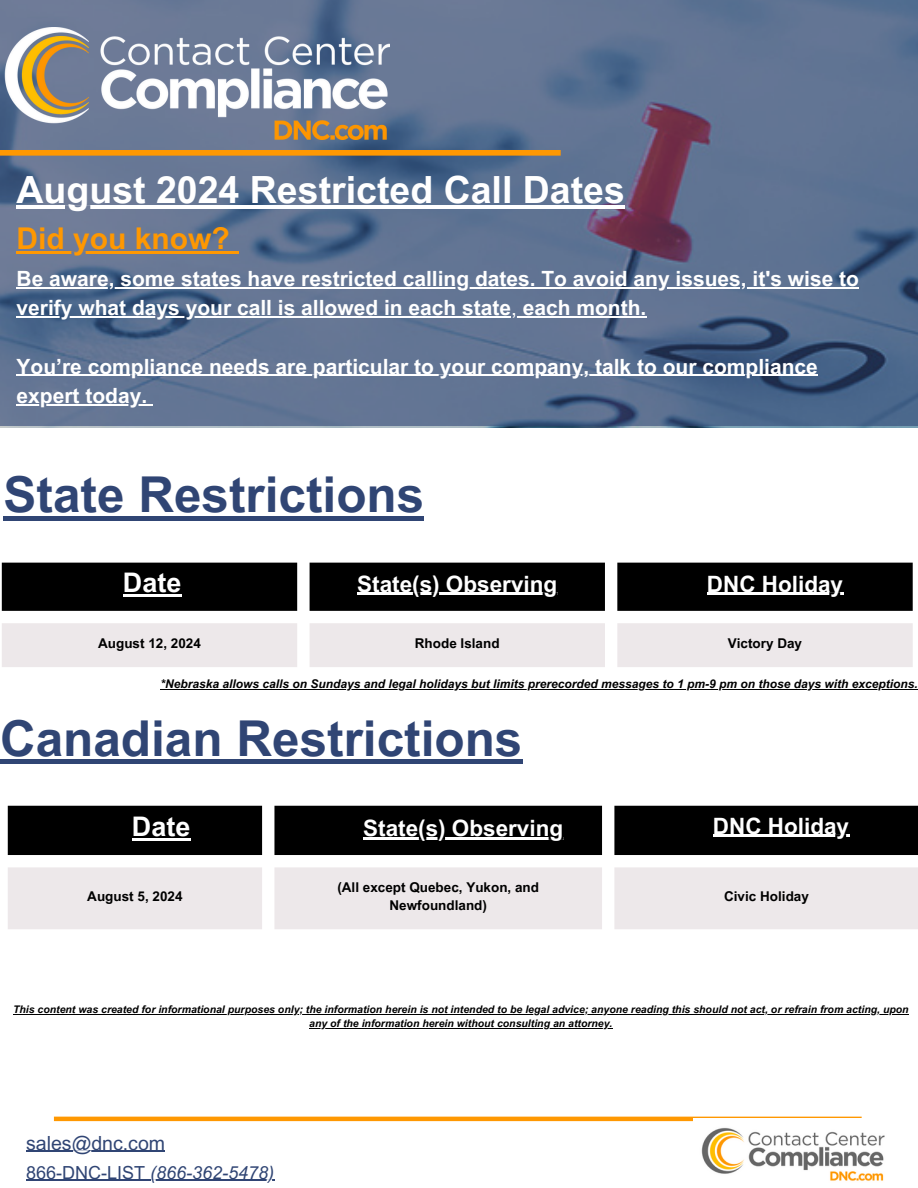
<style>
.page{position:relative;width:918px;height:1188px;background:#fff}
.page>*{position:absolute;margin:0;border:0;box-sizing:border-box;transform-origin:0 0}
.t1{font:700 49.5px "Arial MT Pro";color:#304574}
.t2{font:700 37.5px "Arial MT Pro";color:#fff}
.t3{font:700 30px "Arial MT Pro";color:#ff9801}
.t4{font:700 27px "Arial MT Pro";color:#fff}
.t5{font:700 22.5px "Arial MT Pro";color:#fff}
.t6{font:700 21px "Arial MT Pro";color:#fff}
.t7{font:19.5px "Arial MT Pro";color:#304574}
.t8{font:italic 18px "Arial MT Pro";color:#304574}
.t9{font:700 13.5px/18px "Arial MT Pro";color:#000;text-align:center}
.t10{font:italic 700 12px "Arial MT Pro";color:#000}
.t11{font:italic 700 10.5px "Arial MT Pro";color:#000}
.s1{font-weight:400}
.s2{font-style:normal}
</style>
<div class="page">
<svg style="left:0;top:0;width:918px;height:426px;background:#5e6f8f"></svg>
<hr style="left:54px;top:1117px;width:808px;height:4px;background:#ff9801">
<div style="left:0;top:150px;width:561px;height:6px;background:#ff9801"></div>
<div style="left:2px;top:563px;width:911px;height:48px;background:#000"></div>
<div style="left:2px;top:623px;width:911px;height:44px;background:#ede8ea"></div>
<div style="left:8px;top:806px;width:910px;height:49px;background:#000"></div>
<div style="left:8px;top:867px;width:910px;height:62px;background:#ede8ea"></div>
<img style="left:694px;top:1119px;width:191px;height:62px">
<img style="left:4px;top:27px;width:385px;height:113px">
<hr style="left:17px;top:206px;width:608px;height:3px;background:#fff">
<hr style="left:17px;top:287px;width:842px;height:1px;background:#fff">
<hr style="left:17px;top:316px;width:494px;height:1px;background:#fff">
<svg style="left:511px;top:316px;width:12px;height:1px"></svg>
<hr style="left:523px;top:316px;width:123px;height:1px;background:#fff">
<hr style="left:17px;top:375px;width:801px;height:1px;background:#fff">
<hr style="left:17px;top:404px;width:130px;height:1px;background:#fff">
<hr style="left:4px;top:516px;width:420px;height:4px;background:#304574">
<hr style="left:0;top:759px;width:522px;height:4px;background:#304574">
<hr style="left:13px;top:1014px;width:896px;height:1px;background:#000">
<hr style="left:309px;top:1028px;width:304px;height:1px;background:#000">
<hr style="left:26px;top:1180px;width:124px;height:1px;background:#304574">
<hr style="left:150px;top:1180px;width:124px;height:1px;background:#304574">
<hr style="left:26px;top:1151px;width:139px;height:1px;background:#304574">
<hr style="left:123px;top:594px;width:58px;height:3px;background:#fff">
<hr style="left:357px;top:593px;width:200px;height:2px;background:#fff">
<hr style="left:707px;top:593px;width:136px;height:2px;background:#fff">
<hr style="left:132px;top:839px;width:58px;height:2px;background:#fff">
<hr style="left:363px;top:837px;width:200px;height:2px;background:#fff">
<hr style="left:713px;top:835px;width:136px;height:2px;background:#fff">
<hr style="left:17px;top:252px;width:213px;height:2px;background:#ff9801">
<svg style="left:230px;top:252px;width:8px;height:2px"></svg>
<hr style="left:160px;top:689px;width:758px;height:1px;background:#000">
<p class="t2" style="left:17px;top:176px;width:610px">August 2024 Restricted Call Dates</p>
<h3 class="t3" style="left:17px;top:228px;width:215px">Did you know?</h3>
<h3 class="t6" style="left:17px;top:271px;width:844px">Be aware, some states have restricted calling dates. To avoid any issues, it's wise to</h3>
<h4 class="t6" style="left:17px;top:300px;width:631px">verify what days your call is allowed in each state<span class="s1">,</span> each month.</h4>
<p class="t6" style="left:17px;top:359px;width:803px">You’re compliance needs are particular to your company, talk to our compliance</p>
<h1 class="t6" style="left:17px;top:388px;width:132px">expert today.</h1>
<p class="t1" style="left:4px;top:477px;width:422px">State Restrictions</p>
<p class="t4" style="left:123px;top:573px;width:60px">Date</p>
<p class="t5" style="left:357px;top:575px;width:202px">State(s) Observing</p>
<h6 class="t5" style="left:707px;top:575px;width:138px">DNC Holiday</h6>
<p class="t9" style="left:98px;top:636px;width:104px">August 12, 2024</p>
<h2 class="t9" style="left:415px;top:636px;width:86px">Rhode Island</h2>
<h3 class="t9" style="left:728px;top:636px;width:76px">Victory Day</h3>
<p class="t10" style="left:160px;top:679px;width:759px">*Nebraska allows calls on Sundays and legal holidays but limits prerecorded messages to 1 pm-9 pm on those days with exceptions.</p>
<p class="t1" style="left:0;top:720px;width:524px">Canadian Restrictions</p>
<h3 class="t4" style="left:132px;top:817px;width:60px">Date</h3>
<h3 class="t5" style="left:363px;top:820px;width:202px">State(s) Observing</h3>
<h3 class="t5" style="left:713px;top:817px;width:138px">DNC Holiday</h3>
<h5 class="t9" style="left:87px;top:889px;width:97px">August 5, 2024</h5>
<h4 class="t9" style="left:337px;top:880px;width:203px">(All except Quebec, Yukon, and<br>Newfoundland)</h4>
<h1 class="t9" style="left:724px;top:889px;width:86px">Civic Holiday</h1>
<p class="t11" style="left:13px;top:1006px;width:897px">This content was created for informational purposes only; the information herein is not intended to be legal advice; anyone reading this should not act, or refrain from acting, upon</p>
<h3 class="t11" style="left:309px;top:1020px;width:305px">any of the information herein without consulting an attorney.</h3>
<p class="t7" style="left:26px;top:1136px;width:140px">sales@dnc.com</p>
<h4 class="t8" style="left:26px;top:1166px;width:250px"><span class="s2">866-DNC-LIST</span> (866-362-5478)</h4>
</div>
